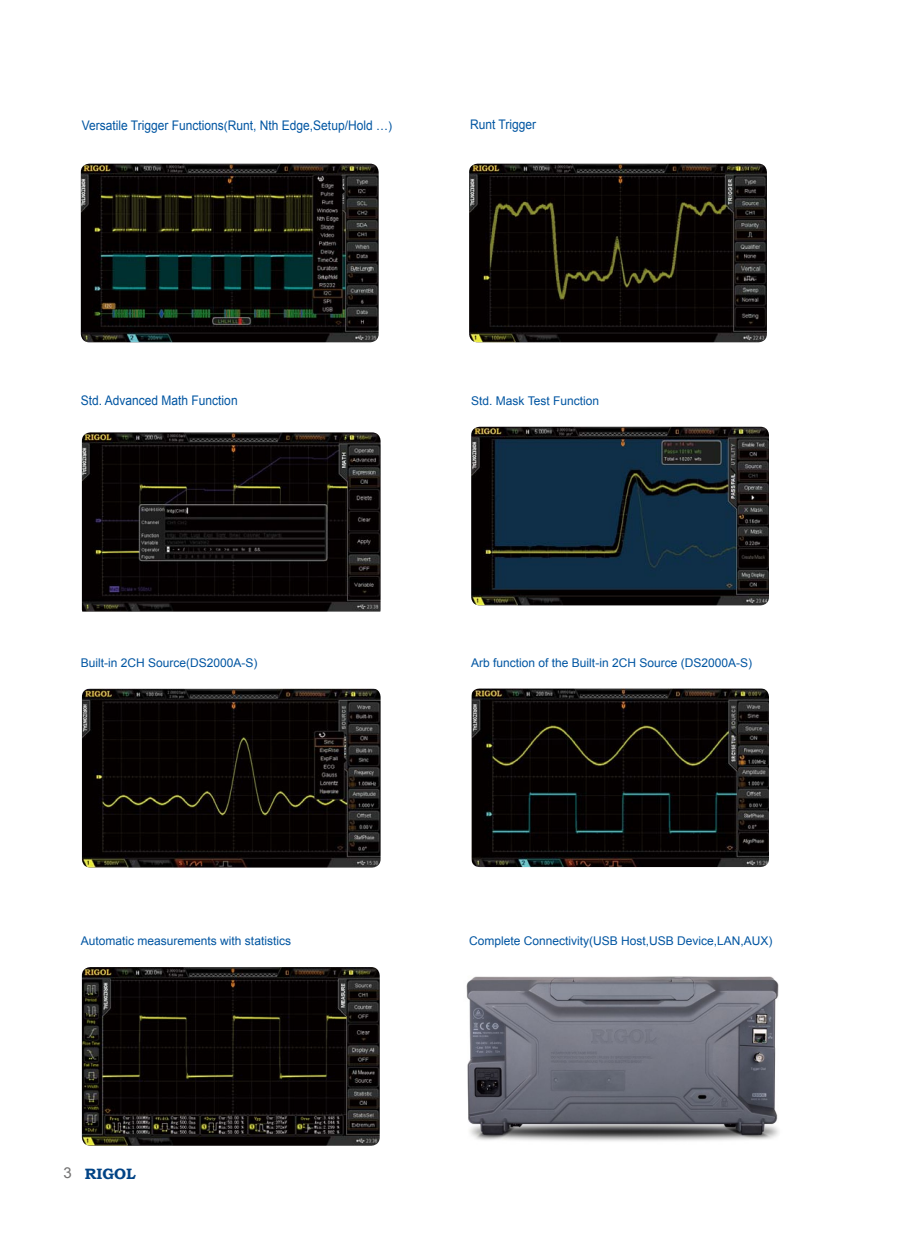
<style>
.page{position:relative;width:919px;height:1238px;background:#fff}
.page>*{position:absolute;margin:0;border:0;box-sizing:border-box;transform-origin:0 0}
.t1{font:700 15px "Bookman Old Style";color:#004386}
.t2{font:13.2px "Arial";color:#0055a2;scale:.91 1}
.t3{font:12px "Arial";color:#0055a2}
.s1{font-size:12px}
.s2{font-family:"Arial";font-weight:400;color:#727171}
</style>
<div class="page">
<img style="left:81px;top:164px;width:297px;height:178px">
<img style="left:469px;top:164px;width:297px;height:178px">
<img style="left:471px;top:427px;width:298px;height:178px">
<img style="left:471px;top:688px;width:298px;height:179px">
<img style="left:82px;top:967px;width:297px;height:178px">
<img style="left:466px;top:976px;width:313px;height:165px">
<img style="left:82px;top:432px;width:298px;height:179px">
<img style="left:82px;top:688px;width:298px;height:179px">
<p class="t2" style="left:82px;top:117px;width:342px">Versatile Trigger Functions<span class="s1">(</span>Runt, Nth Edge,Setup/Hold …<span class="s1">)</span></p>
<p class="t2" style="left:470px;top:115px;width:74px">Runt Trigger</p>
<p class="t2" style="left:81px;top:392px;width:174px">Std. Advanced Math Function</p>
<p class="t3" style="left:81px;top:654px;width:178px">Built-in 2CH Source(DS2000A-S)</p>
<p class="t3" style="left:471px;top:393px;width:129px">Std. Mask Test Function</p>
<p class="t3" style="left:471px;top:654px;width:282px">Arb function of the Built-in 2CH Source (DS2000A-S)</p>
<p class="t3" style="left:81px;top:933px;width:212px">Automatic measurements with statistics</p>
<p class="t3" style="left:469px;top:933px;width:305px">Complete Connectivity(USB Host,USB Device,LAN,AUX)</p>
<p class="t1" style="left:63px;top:1162px;width:74px"><span class="s2">3</span> RIGOL</p>
</div>
